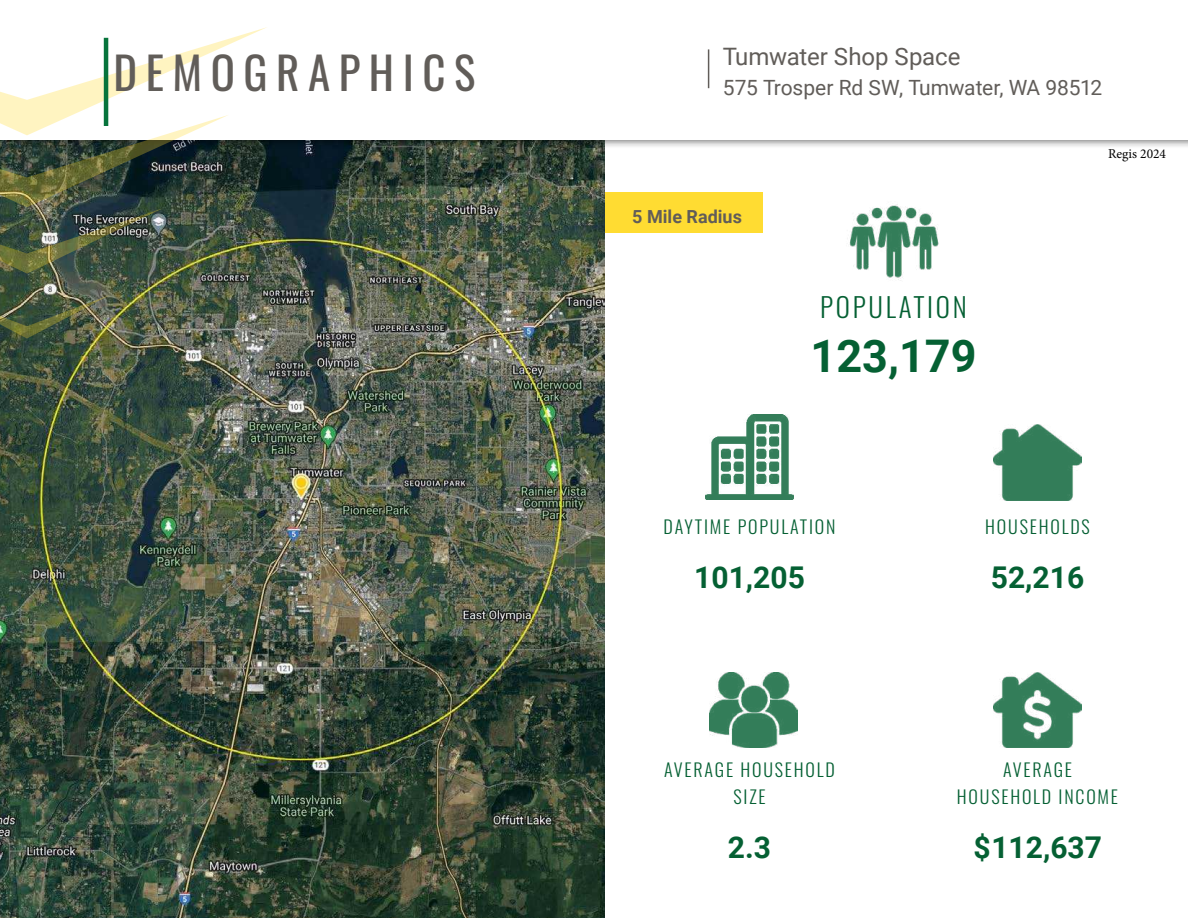
<style>
.page{position:relative;width:1188px;height:918px;background:#fff}
.page>*{position:absolute;margin:0;border:0;box-sizing:border-box;transform-origin:0 0}
.t1{font:45px "Oswald";letter-spacing:.19em;color:#615d59}
.t2{font:700 45px "Roboto";color:#056033}
.t3{font:700 30px "Roboto";color:#056033}
.t4{font:300 27px "Oswald";letter-spacing:.1em;color:#056033}
.t5{font:24px "Roboto";letter-spacing:-.005em;color:#615d59}
.t6{font:21px "Roboto";letter-spacing:-.005em;color:#615d59}
.t7{font:300 18px/27px "Oswald";letter-spacing:.1em;color:#056033;text-align:center}
.t8{font:700 18px "Roboto";color:#615d59}
.t9{font:13.5px "Minion Pro";color:#000}
</style>
<div class="page">
<div style="left:595px;top:192px;width:168px;height:41px;background:#ffdc32"></div>
<img style="left:0;top:149px;width:605px;height:769px">
<div style="left:0;top:0;width:1188px;height:149px;background:#000;opacity:.75"></div>
<div style="left:0;top:0;width:1188px;height:139px;background:#fff"></div>
<img style="left:0;top:27px;width:268px;height:247px">
<img style="left:0;top:295px;width:110px;height:44px">
<hr style="left:708px;top:49px;width:1px;height:39px;background:#615d59">
<img style="left:705px;top:415px;width:89px;height:85px">
<img style="left:993px;top:672px;width:89px;height:76px">
<img style="left:993px;top:425px;width:89px;height:75px">
<img style="left:709px;top:672px;width:89px;height:75px">
<img style="left:849px;top:204px;width:90px;height:77px">
<hr style="left:104px;top:38px;width:4px;height:88px;background:#07743c">
<h1 class="t1" style="left:113px;top:33px;width:364px">DEMOGRAPHICS</h1>
<h3 class="t5" style="left:723px;top:39px;width:239px">Tumwater Shop Space</h3>
<p class="t6" style="left:723px;top:73px;width:381px">575 Trosper Rd SW, Tumwater, WA 98512</p>
<p class="t8" style="left:632px;top:204px;width:111px">5 Mile Radius</p>
<h3 class="t4" style="left:820px;top:283px;width:148px">POPULATION</h3>
<h1 class="t2" style="left:811px;top:324px;width:167px">123,179</h1>
<p class="t9" style="left:1108px;top:145px;width:60px">Regis 2024</p>
<p class="t7" style="left:664px;top:512px;width:173px">DAYTIME POPULATION</p>
<h2 class="t3" style="left:694px;top:557px;width:112px">101,205</h2>
<p class="t7" style="left:985px;top:512px;width:106px">HOUSEHOLDS</p>
<h2 class="t3" style="left:991px;top:557px;width:95px">52,216</h2>
<p class="t7" style="left:664px;top:755px;width:172px">AVERAGE HOUSEHOLD<br>SIZE</p>
<h2 class="t3" style="left:728px;top:827px;width:45px">2.3</h2>
<p class="t7" style="left:957px;top:755px;width:163px">AVERAGE<br>HOUSEHOLD INCOME</p>
<h2 class="t3" style="left:974px;top:827px;width:130px">$112,637</h2>
</div>
